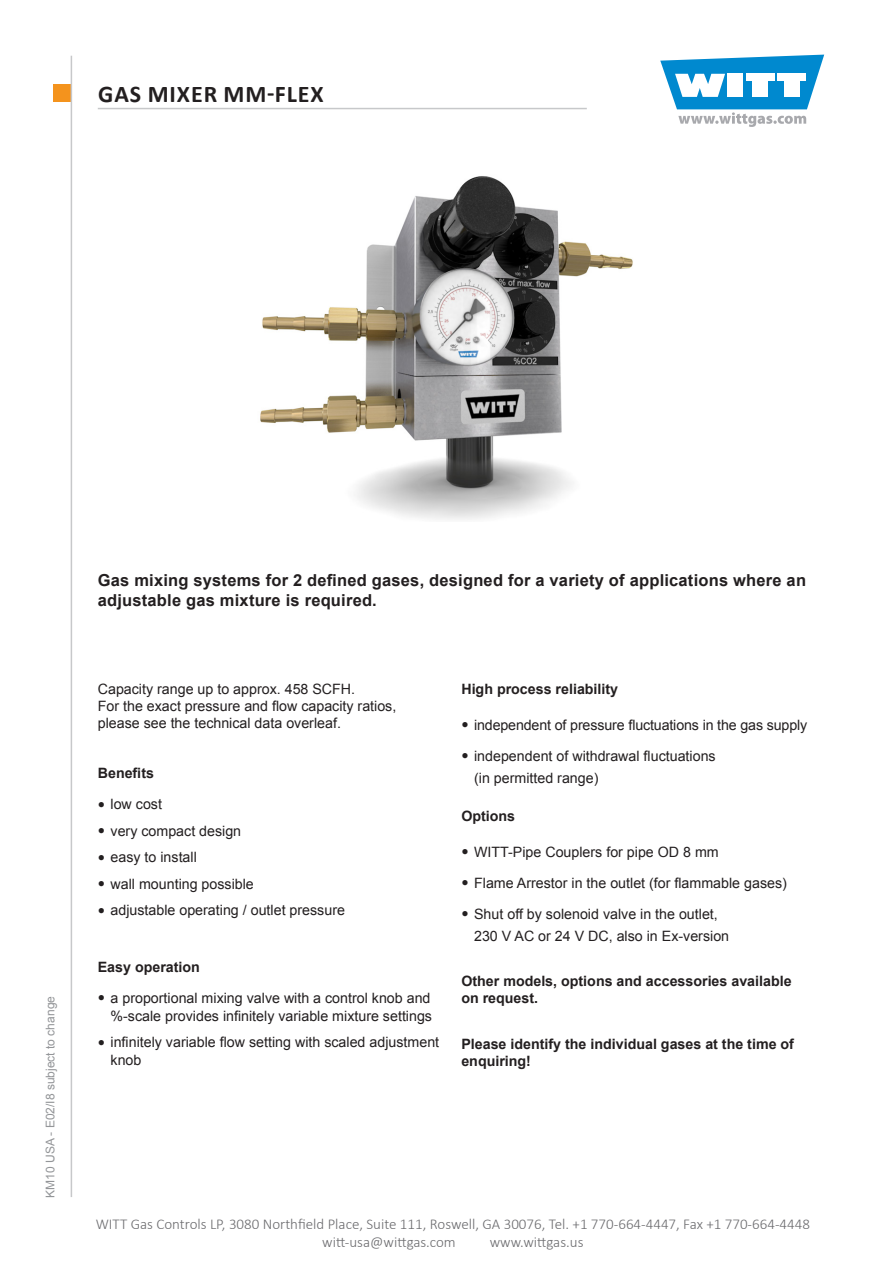
<style>
.page{position:relative;width:893px;height:1263px;background:#fff}
.page>*{position:absolute;margin:0;border:0;box-sizing:border-box;transform-origin:0 0}
.t1{font:700 24px "Calibri";letter-spacing:.04em;color:#231f20}
.Einleitungstext{font:700 16.5px/19.8px "Arial";letter-spacing:.01em;color:#231f20}
.t2{font:300 15px/18px "Calibri";color:#6b6b6e}
.t3{font:14.25px/17.1px "Arial";color:#231f20}
.Überschrift{font:700 14.25px/17.1px "Arial";color:#231f20}
.t4{font:12px "Arial";color:#939598}
.s1{font-family:"Bookman Old Style";font-size:12px}
</style>
<div class="page">
<div style="left:53px;top:85px;width:17px;height:17px;background:#f4931d"></div>
<svg style="left:660px;top:55px;width:164px;height:72px"></svg>
<hr style="left:71px;top:56px;width:1px;height:1141px;background:#c7c8ca">
<hr style="left:98px;top:108px;width:489px;height:1px;background:#c7c8ca">
<img style="left:260px;top:176px;width:373px;height:344px">
<h1 class="t1" style="left:98px;top:78px;width:227px">GAS MIXER MM-FLEX</h1>
<p class="t4" style="left:42px;top:1197px;width:203px;rotate:-90deg">KM10 USA - E02/I8 subject to change</p>
<p class="Einleitungstext" style="left:98px;top:571px;width:710px">Gas mixing systems for 2 defined gases, designed for a variety of applications where an adjustable gas mixture is required.</p>
<p class="t3" style="left:98px;top:681px;width:300px">Capacity range up to approx. 458 SCFH.<br>For the exact pressure and flow capacity ratios, please see the technical data overleaf.</p>
<p class="Überschrift" style="left:98px;top:765px;width:58px">Benefits</p>
<p class="t3" style="left:98px;top:796px;width:66px"><span class="s1">●</span> low cost</p>
<p class="t3" style="left:98px;top:822px;width:145px"><span class="s1">●</span> very compact design</p>
<p class="t3" style="left:98px;top:849px;width:101px"><span class="s1">●</span> easy to install</p>
<p class="t3" style="left:98px;top:875px;width:158px"><span class="s1">●</span> wall mounting possible</p>
<p class="t3" style="left:98px;top:902px;width:249px"><span class="s1">●</span> adjustable operating / outlet pressure</p>
<p class="Überschrift" style="left:98px;top:959px;width:104px">Easy operation</p>
<p class="t3" style="left:98px;top:989px;width:336px;line-height:18px;text-align:right"><span class="s1">●</span> a proportional mixing valve with a control knob and %-scale provides infinitely variable mixture settings</p>
<p class="t3" style="left:111px;top:1033px;width:330px;line-height:18px;text-indent:-13px"><span class="s1">●</span> infinitely variable flow setting with scaled adjustment knob</p>
<p class="Überschrift" style="left:461px;top:681px;width:158px">High process reliability</p>
<p class="t3" style="left:461px;top:716px;width:347px"><span class="s1">●</span> independent of pressure fluctuations in the gas supply</p>
<p class="t3" style="left:474px;top:744px;width:243px;line-height:22.5px;text-indent:-13px"><span class="s1">●</span> independent of withdrawal fluctuations (in permitted range)</p>
<p class="Überschrift" style="left:461px;top:808px;width:55px">Options</p>
<p class="t3" style="left:461px;top:843px;width:259px"><span class="s1">●</span> WITT-Pipe Couplers for pipe OD 8 mm</p>
<p class="t3" style="left:461px;top:874px;width:327px"><span class="s1">●</span> Flame Arrestor in the outlet (for flammable gases)</p>
<p class="t3" style="left:474px;top:902px;width:257px;line-height:22.5px;text-indent:-13px"><span class="s1">●</span> Shut off by solenoid valve in the outlet,<br>230 V AC or 24 V DC, also in Ex-version</p>
<p class="Überschrift" style="left:461px;top:973px;width:332px">Other models, options and accessories available on request.</p>
<p class="Überschrift" style="left:461px;top:1036px;width:334px;line-height:16.5px">Please identify the individual gases at the time of enquiring!</p>
<p class="t2" style="left:322px;top:1215px;width:489px;text-indent:-227px">WITT Gas Controls LP, 3080 Northfield Place, Suite 111, Roswell, GA 30076, Tel. +1 770-664-4447, Fax +1 770-664-4448 witt-usa@wittgas.com</p>
<p class="t2" style="left:490px;top:1233px;width:95px">www.wittgas.us</p>
</div>
